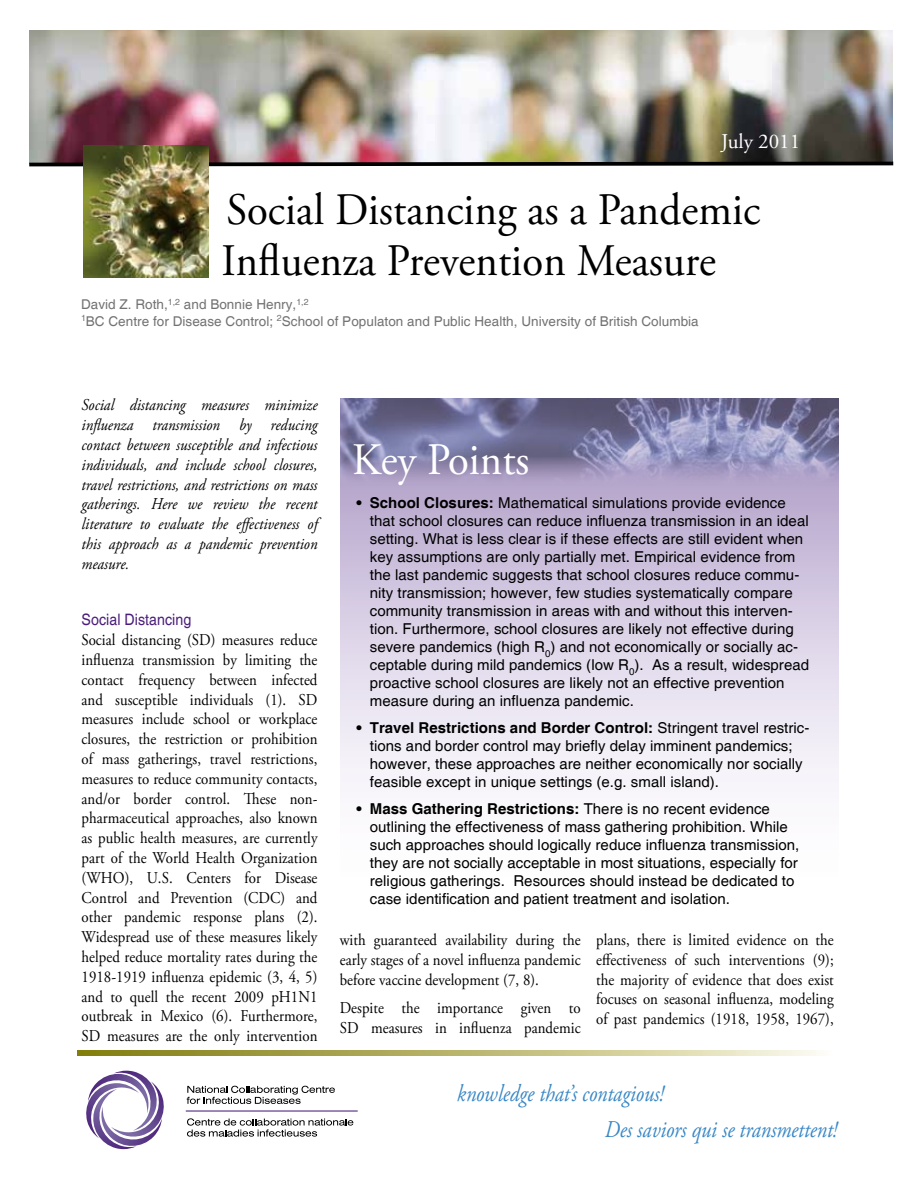
<style>
.page{position:relative;width:918px;height:1188px;background:#fff}
.page>*{position:absolute;margin:0;border:0;box-sizing:border-box;transform-origin:0 0}
.t1{font:45px/51px "Adobe Garamond Pro";letter-spacing:.005em;color:#000;scale:.95 1}
.t2{font:45px "Adobe Garamond Pro";color:#fff;scale:.95 1}
.t3{font:italic 24px/36px "Adobe Garamond Pro";color:#3987c5;scale:.85 1}
.t4{font:21px "Adobe Garamond Pro";color:#fff}
.t5{font:16.5px/19.8px "Adobe Garamond Pro";letter-spacing:.005em;color:#000;text-align:justify;scale:.9 1}
.t6{font:italic 16.5px/19.8px "Adobe Garamond Pro";letter-spacing:.005em;color:#000;text-align:justify;scale:.9 1}
.t7{font:condensed 15.75px "Helvetica";letter-spacing:.005em;color:#4a1d7a;scale:1.1 1}
.t8{font:15px/18px "Helvetica";letter-spacing:.005em;color:#000}
.t9{font:13.5px/16.5px "Helvetica";letter-spacing:.005em;color:#727273}
.s1{font-weight:700}
</style>
<div class="page">
<svg style="left:78px;top:1051px;width:741px;height:4px"></svg>
<svg style="left:187px;top:1086px;width:148px;height:18px"></svg>
<svg style="left:187px;top:1118px;width:166px;height:19px"></svg>
<svg style="left:86px;top:1071px;width:78px;height:78px"></svg>
<hr style="left:186px;top:1110px;width:172px;height:2px;background:#4a1d7a">
<img style="left:29px;top:30px;width:864px;height:130px">
<img style="left:29px;top:160px;width:865px;height:7px">
<img style="left:83px;top:145px;width:126px;height:132px">
<svg style="left:340px;top:488px;width:498px;height:294px"></svg>
<img style="left:340px;top:398px;width:498px;height:90px">
<h3 class="t4" style="left:721px;top:128px;width:80px">July 2011</h3>
<h1 class="t1" style="left:222px;top:186px;width:569px">Social Distancing as a Pandemic<br>Influenza Prevention Measure</h1>
<p class="t9" style="left:81px;top:297px;width:619px">David Z. Roth,<sup>1,2</sup> and Bonnie Henry,<sup>1,2<br>1</sup>BC Centre for Disease Control; <sup>2</sup>School of Populaton and Public Health, University of British Columbia</p>
<p class="t6" style="left:82px;top:396px;width:264px">Social distancing measures minimize influenza transmission by reducing contact between susceptible and infectious individuals, and include school closures, travel restrictions, and restrictions on mass gatherings. Here we review the recent literature to evaluate the effectiveness of this approach as a pandemic prevention measure.</p>
<p class="t7" style="left:82px;top:611px;width:101px">Social Distancing</p>
<p class="t5" style="left:82px;top:631px;width:264px">Social distancing (SD) measures reduce influenza transmission by limiting the contact frequency between infected and susceptible individuals (1). SD measures include school or workplace closures, the restriction or prohibition of mass gatherings, travel restrictions, measures to reduce community contacts, and/or border control. These non&shy;pharmaceutical approaches, also known as public health measures, are currently part of the World Health Organization (WHO), U.S. Centers for Disease Control and Prevention (CDC) and other pandemic response plans (2).<br>Widespread use of these measures likely helped reduce mortality rates during the 1918-1919 influenza epidemic (3, 4, 5) and to quell the recent 2009 pH1N1 outbreak in Mexico (6). Furthermore, SD measures are the only intervention</p>
<h1 class="t2" style="left:352px;top:433px;width:188px">Key Points</h1>
<p class="t8" style="left:370px;top:494px;width:441px;text-indent:-14px"><span class="s1">• School Closures:</span> Mathematical simulations provide evidence that school closures can reduce influenza transmission in an ideal setting. What is less clear is if these effects are still evident when key assumptions are only partially met. Empirical evidence from the last pandemic suggests that school closures reduce commu&shy;nity transmission; however, few studies systematically compare community transmission in areas with and without this interven&shy;tion. Furthermore, school closures are likely not effective during severe pandemics (high R<sub>0</sub>) and not economically or socially ac&shy;ceptable during mild pandemics (low R<sub>0</sub>). As a result, widespread proactive school closures are likely not an effective prevention measure during an influenza pandemic.</p>
<p class="t8" style="left:370px;top:719px;width:441px;text-indent:-13px"><span class="s1">• Travel Restrictions and Border Control:</span> Stringent travel restric&shy;tions and border control may briefly delay imminent pandemics; however, these approaches are neither economically nor socially feasible except in unique settings (e.g. small island).</p>
<p class="t8" style="left:370px;top:800px;width:431px;text-indent:-13px"><span class="s1">• Mass Gathering Restrictions:</span> There is no recent evidence outlining the effectiveness of mass gathering prohibition. While such approaches should logically reduce influenza transmission, they are not socially acceptable in most situations, especially for religious gatherings. Resources should instead be dedicated to case identification and patient treatment and isolation.</p>
<p class="t5" style="left:340px;top:931px;width:269px">with guaranteed availability during the early stages of a novel influenza pandemic before vaccine development (7, 8).</p>
<p class="t5" style="left:340px;top:999px;width:269px">Despite the importance given to<br>SD measures in influenza pandemic</p>
<p class="t5" style="left:596px;top:931px;width:266px">plans, there is limited evidence on the effectiveness of such interventions (9); the majority of evidence that does exist focuses on seasonal influenza, modeling of past pandemics (1918, 1958, 1967),</p>
<h2 class="t3" style="left:605px;top:1076px;width:275px;text-indent:-148px">knowledge that’s contagious!<br>Des saviors qui se transmettent!</h2>
</div>
